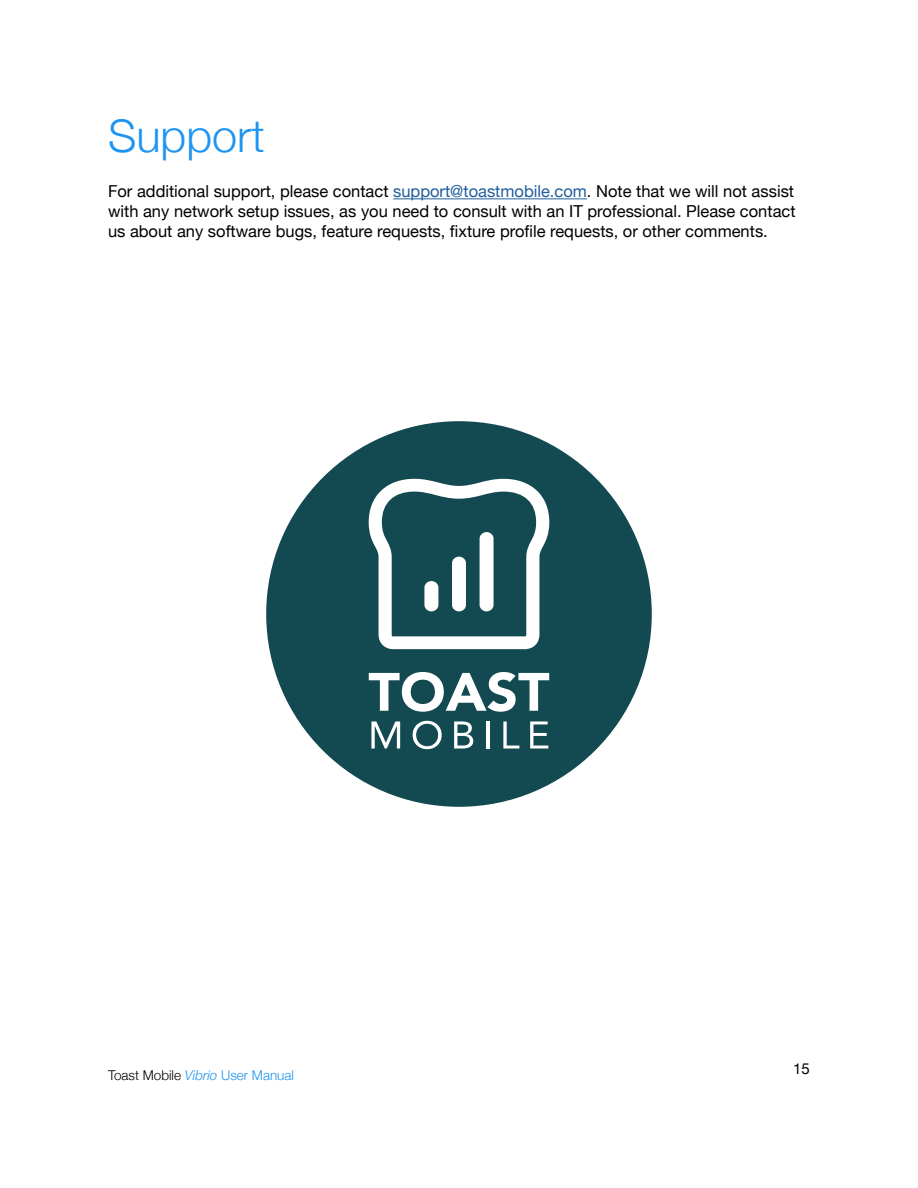
<style>
.page{position:relative;width:918px;height:1188px;background:#fff}
.page>*{position:absolute;margin:0;border:0;box-sizing:border-box;transform-origin:0 0}
.t1{font:300 45px "Helvetica Neue";color:#1d94f2}
.t2{font:16.5px/19.8px "Helvetica Neue";color:#000;text-align:justify}
.t3{font:15px "Helvetica Neue";color:#000}
.t4{font:300 13.5px "Helvetica Neue";color:#000}
.s1{color:#215e9e}
.s2{font-style:italic;color:#1d94f2}
.s3{color:#1d94f2}
</style>
<div class="page">
<div style="left:266px;top:421px;width:386px;height:386px;background:#134951;border-radius:50%"></div>
<hr style="left:393px;top:198px;width:194px;height:1px;background:#215e9e">
<svg style="left:371px;top:721px;width:29px;height:28px"></svg>
<svg style="left:413px;top:721px;width:29px;height:28px"></svg>
<svg style="left:454px;top:721px;width:19px;height:28px"></svg>
<hr style="left:486px;top:721px;width:3px;height:28px;background:#fff">
<svg style="left:503px;top:721px;width:16px;height:28px"></svg>
<svg style="left:530px;top:721px;width:18px;height:28px"></svg>
<svg style="left:369px;top:672px;width:180px;height:40px"></svg>
<svg style="left:369px;top:479px;width:180px;height:170px"></svg>
<h1 class="t1" style="left:108px;top:99px;width:158px">Support</h1>
<p class="t2" style="left:108px;top:182px;width:689px">For additional support, please contact <span class="s1">support@toastmobile.com</span>. Note that we will not assist with any network setup issues, as you need to consult with an IT professional. Please contact us about any software bugs, feature requests, fixture profile requests, or other comments.</p>
<p class="t4" style="left:108px;top:1064px;width:188px">Toast Mobile <span class="s2">Vibrio</span> <span class="s3">User Manual</span></p>
<p class="t3" style="left:793px;top:1058px;width:18px">15</p>
</div>
